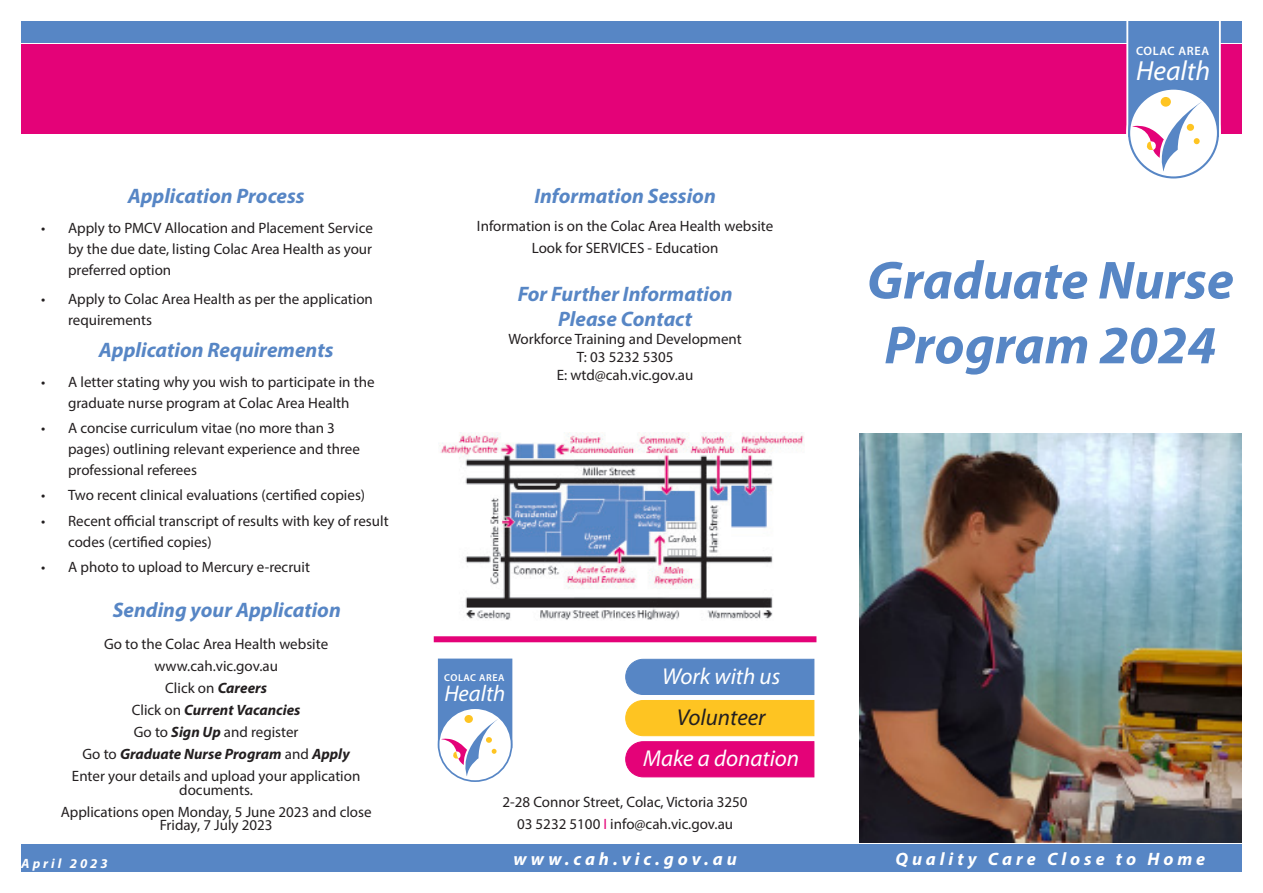
<style>
.page{position:relative;width:1263px;height:893px;background:#fff}
.page>*{position:absolute;margin:0;border:0;box-sizing:border-box;transform-origin:0 0}
.t1{font:italic 700 54px "Myriad Pro";color:#5786c5}
.t2{font:italic 27.75px "Myriad Pro";color:#fff}
.t3{font:italic 22.95px/41px "Myriad Pro";color:#fff;text-align:center}
.t4{font:italic 22.8px "Myriad Pro";color:#fff}
.t5{font:italic 700 21px/25.2px "Myriad Pro";color:#5786c5;text-align:center}
.t6{font:italic 700 18px "Myriad Pro";letter-spacing:.22em;color:#fff}
.t7{font:15px/21px "Myriad Pro";color:#231f20;text-align:center}
.t8{font:italic 700 15px "Myriad Pro";color:#231f20}
.t9{font:italic 700 13.5px "Myriad Pro";letter-spacing:.22em;color:#fff}
.t10{font:600 12.3px "Myriad Pro";letter-spacing:.05em;color:#fff}
.t11{font:600 10.05px "Myriad Pro";letter-spacing:.05em;color:#fff}
.s1{font-weight:700;font-style:italic}
.s2{font-weight:400;font-style:normal}
.s3{color:#231f20}
.s4{color:#e40278}
</style>
<div class="page">
<div style="left:21px;top:44px;width:1221px;height:90px;background:#e40278"></div>
<img style="left:859px;top:434px;width:383px;height:409px">
<div style="left:21px;top:844px;width:1221px;height:28px;background:#5786c5"></div>
<div style="left:21px;top:21px;width:1221px;height:22px;background:#5786c5"></div>
<svg style="left:1126px;top:21px;width:95px;height:151px"></svg>
<div style="left:439px;top:659px;width:72px;height:88px;background:#5786c5"></div>
<div style="left:438px;top:659px;width:74px;height:89px;border:2px solid #5786c5"></div>
<svg style="left:439px;top:708px;width:73px;height:73px"></svg>
<div style="left:438px;top:707px;width:74px;height:75px;border:2px solid #5786c5;border-radius:50%"></div>
<div style="left:464px;top:715px;width:9px;height:8px;background:#fec422;border-radius:50%"></div>
<svg style="left:441px;top:718px;width:59px;height:58px"></svg>
<svg style="left:625px;top:659px;width:190px;height:119px;background:#c57f85"></svg>
<div style="left:434px;top:636px;width:382px;height:6px;background:#e40278"></div>
<img style="left:439px;top:432px;width:365px;height:188px">
<p class="t10" style="left:1136px;top:43px;width:75px">COLAC AREA</p>
<p class="t5" style="left:128px;top:183px;width:178px">Application Process</p>
<p class="t7" style="left:68px;top:217px;width:306px;text-align:justify;text-indent:-27px">• Apply to PMCV Allocation and Placement Service by the due date, listing Colac Area Health as your preferred option</p>
<p class="t7" style="left:68px;top:289px;width:306px;text-align:left;text-indent:-27px">• Apply to Colac Area Health as per the application requirements</p>
<p class="t5" style="left:99px;top:337px;width:236px">Application Requirements</p>
<p class="t7" style="left:41px;top:371px;width:335px">• A letter stating why you wish to participate in the graduate nurse program at Colac Area Health</p>
<p class="t7" style="left:68px;top:417px;width:293px;text-align:left;text-indent:-27px">• A concise curriculum vitae (no more than 3 pages) outlining relevant experience and three professional referees</p>
<p class="t7" style="left:41px;top:485px;width:326px">• Two recent clinical evaluations (certified copies)</p>
<p class="t7" style="left:68px;top:510px;width:322px;text-align:left;text-indent:-27px">• Recent official transcript of results with key of result codes (certified copies)</p>
<p class="t7" style="left:41px;top:556px;width:270px">• A photo to upload to Mercury e-recruit</p>
<p class="t5" style="left:113px;top:596px;width:230px">Sending your Application</p>
<p class="t7" style="left:104px;top:633px;width:226px">Go to the Colac Area Health website</p>
<p class="t7" style="left:154px;top:655px;width:125px">www.cah.vic.gov.au</p>
<p class="t7" style="left:165px;top:677px;width:103px">Click on <span class="s1">Careers</span></p>
<p class="t8" style="left:132px;top:700px;width:170px"><span class="s2">Click on</span> Current Vacancies</p>
<p class="t7" style="left:134px;top:721px;width:166px">Go to <span class="s1">Sign Up</span> and register</p>
<p class="t8" style="left:83px;top:744px;width:269px"><span class="s2">Go to</span> Graduate Nurse Program <span class="s2">and</span> Apply</p>
<p class="t7" style="left:72px;top:769px;width:290px;line-height:13.5px">Enter your details and upload your application documents.</p>
<p class="t7" style="left:61px;top:805px;width:312px;line-height:13.5px">Applications open Monday, 5 June 2023 and close<br>Friday, 7 July 2023</p>
<p class="t5" style="left:534px;top:183px;width:183px">Information Session</p>
<p class="t7" style="left:477px;top:216px;width:298px">Information is on the Colac Area Health website</p>
<p class="t7" style="left:532px;top:238px;width:188px">Look for SERVICES - Education</p>
<p class="t5" style="left:518px;top:281px;width:216px">For Further Information<br>Please Contact</p>
<p class="t7" style="left:508px;top:330px;width:235px;line-height:18px">Workforce Training and Development<br>T: 03 5232 5305<br>E: wtd@cah.vic.gov.au</p>
<p class="t11" style="left:444px;top:671px;width:62px">COLAC AREA</p>
<p class="t3" style="left:643px;top:656px;width:158px">Work with us<br><span class="s3">Volunteer<br></span>Make a donation</p>
<p class="t7" style="left:502px;top:791px;width:247px">2-28 Connor Street, Colac, Victoria 3250</p>
<p class="t7" style="left:517px;top:813px;width:218px">03 5232 5100 <span class="s4">I</span> info@cah.vic.gov.au</p>
<p class="t4" style="left:444px;top:679px;width:62px">Health</p>
<p class="t2" style="left:1136px;top:54px;width:76px">Health</p>
<p class="t1" style="left:867px;top:245px;width:368px">Graduate Nurse</p>
<p class="t1" style="left:884px;top:310px;width:333px">Program 2024</p>
<p class="t9" style="left:21px;top:855px;width:88px">April 2023</p>
<p class="t6" style="left:513px;top:847px;width:225px">www.cah.vic.gov.au</p>
<p class="t6" style="left:895px;top:847px;width:311px">Quality Care Close to Home</p>
</div>
